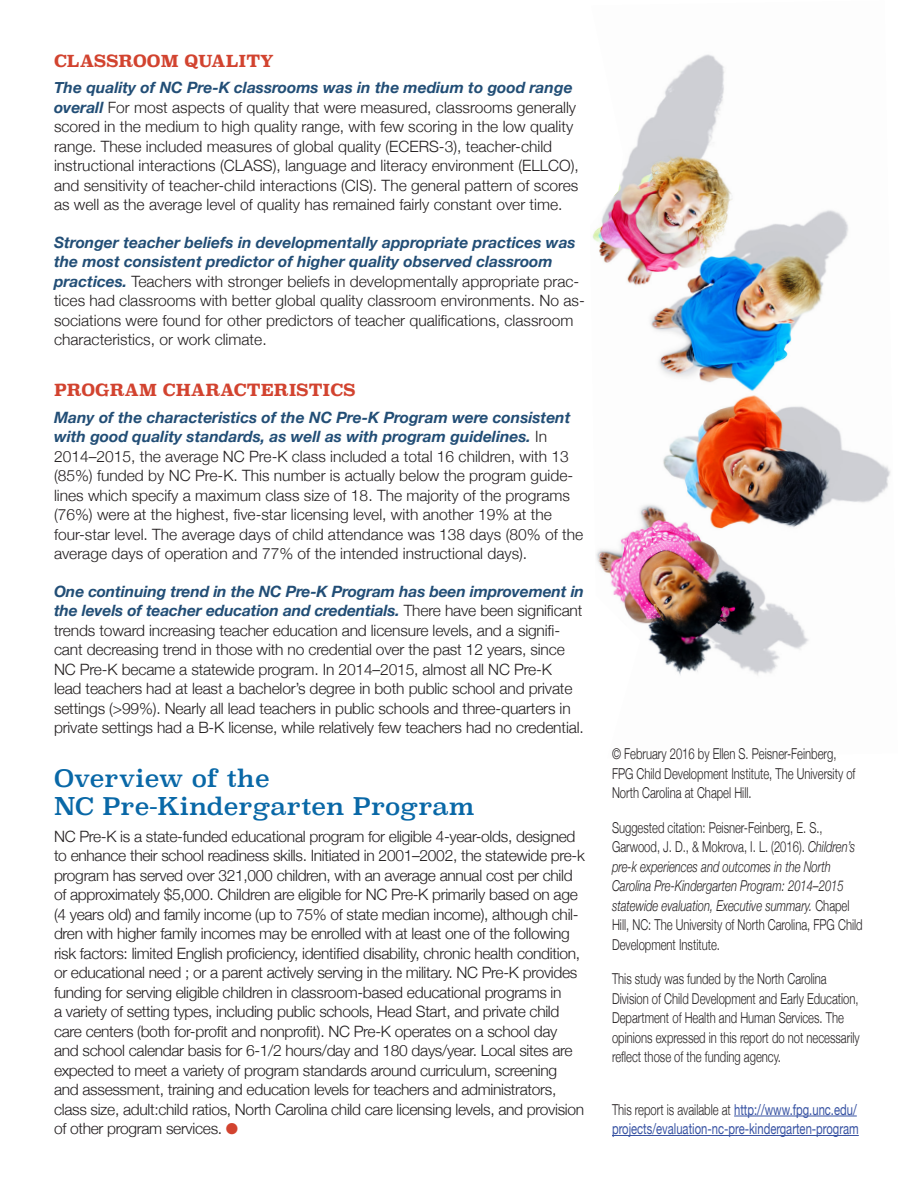
<style>
.page{position:relative;width:918px;height:1188px;background:#fff}
.page>*{position:absolute;margin:0;border:0;box-sizing:border-box;transform-origin:0 0}
.BodyText{font:24px/28.8px "Superclarendon";color:#0968a7}
.Sub2{font:700 16.5px "Superclarendon";color:#d2432f}
.BodyText-2{font:300 15.6px/19.5px "Helvetica Neue";letter-spacing:-.01em;color:#231f20}
.t1{font:300 15px/19.5px "Helvetica Neue";color:#231f20;scale:.75 1}
.t2{font:15px/19.5px "Helvetica Neue";color:#3853a3;scale:.75 1}
.s1{font-weight:700;font-style:italic;color:#224e76}
.s2{color:#d2432f}
.s3{font-style:italic}
.s4{font-weight:300;color:#231f20}
</style>
<div class="page">
<img style="left:592px;top:54px;width:299px;height:621px">
<hr style="left:734px;top:1116px;width:123px;height:1px;background:#3853a3">
<hr style="left:612px;top:1135px;width:247px;height:1px;background:#3853a3">
<p class="Sub2" style="left:54px;top:48px;width:221px">CLASSROOM QUALITY</p>
<p class="BodyText-2" style="left:54px;top:77px;width:526px"><span class="s1">The quality of NC Pre-K classrooms was in the medium to good range overall</span> For most aspects of quality that were measured, classrooms generally scored in the medium to high quality range, with few scoring in the low quality range. These included measures of global quality (ECERS-3), teacher-child instructional interactions (CLASS), language and literacy environment (ELLCO), and sensitivity of teacher-child interactions (CIS). The general pattern of scores as well as the average level of quality has remained fairly constant over time.</p>
<p class="BodyText-2" style="left:54px;top:231px;width:532px"><span class="s1">Stronger teacher beliefs in developmentally appropriate practices was the most consistent predictor of higher quality observed classroom practices.</span> Teachers with stronger beliefs in developmentally appropriate prac&shy;tices had classrooms with better global quality classroom environments. No as&shy;sociations were found for other predictors of teacher qualifications, classroom characteristics, or work climate.</p>
<p class="Sub2" style="left:54px;top:378px;width:303px">PROGRAM CHARACTERISTICS</p>
<p class="BodyText-2" style="left:54px;top:406px;width:531px"><span class="s1">Many of the characteristics of the NC Pre-K Program were consistent with good quality standards, as well as with program guidelines.</span> In 2014–2015, the average NC Pre-K class included a total 16 children, with 13 (85%) funded by NC Pre-K. This number is actually below the program guide&shy;lines which specify a maximum class size of 18. The majority of the programs (76%) were at the highest, five-star licensing level, with another 19% at the four-star level. The average days of child attendance was 138 days (80% of the average days of operation and 77% of the intended instructional days).</p>
<p class="BodyText-2" style="left:54px;top:580px;width:532px"><span class="s1">One continuing trend in the NC Pre-K Program has been improvement in the levels of teacher education and credentials.</span> There have been significant trends toward increasing teacher education and licensure levels, and a signifi&shy;cant decreasing trend in those with no credential over the past 12 years, since NC Pre-K became a statewide program. In 2014–2015, almost all NC Pre-K<br>lead teachers had at least a bachelor’s degree in both public school and private settings (&gt;99%). Nearly all lead teachers in public schools and three-quarters in private settings had a B-K license, while relatively few teachers had no credential.</p>
<p class="BodyText" style="left:54px;top:765px;width:422px">Overview of the<br>NC Pre-Kindergarten Program</p>
<p class="BodyText-2" style="left:54px;top:825px;width:532px">NC Pre-K is a state-funded educational program for eligible 4-year-olds, designed to enhance their school readiness skills. Initiated in 2001–2002, the statewide pre-k program has served over 321,000 children, with an average annual cost per child of approximately $5,000. Children are eligible for NC Pre-K primarily based on age (4 years old) and family income (up to 75% of state median income), although chil&shy;dren with higher family incomes may be enrolled with at least one of the following risk factors: limited English proficiency, identified disability, chronic health condition, or educational need ; or a parent actively serving in the military. NC Pre-K provides funding for serving eligible children in classroom-based educational programs in<br>a variety of setting types, including public schools, Head Start, and private child care centers (both for-profit and nonprofit). NC Pre-K operates on a school day and school calendar basis for 6-1/2 hours/day and 180 days/year. Local sites are expected to meet a variety of program standards around curriculum, screening and assessment, training and education levels for teachers and administrators, class size, adult:child ratios, North Carolina child care licensing levels, and provision of other program services. <span class="s2">●</span></p>
<p class="t1" style="left:612px;top:743px;width:326px">© February 2016 by Ellen S. Peisner-Feinberg,<br>FPG Child Development Institute, The University of<br>North Carolina at Chapel Hill.</p>
<p class="t1" style="left:612px;top:816px;width:336px">Suggested citation: Peisner-Feinberg, E. S., Garwood, J. D., &amp; Mokrova, I. L. (2016). <span class="s3">Children’s pre-k experiences and outcomes in the North Carolina Pre-Kindergarten Program: 2014–2015 statewide evaluation, Executive summary.</span> Chapel Hill, NC: The University of North Carolina, FPG Child Development Institute.</p>
<p class="t1" style="left:612px;top:968px;width:332px">This study was funded by the North Carolina Division of Child Development and Early Education, Department of Health and Human Services. The opinions expressed in this report do not necessarily reflect those of the funding agency.</p>
<p class="t2" style="left:612px;top:1100px;width:331px"><span class="s4">This report is available at</span> http://www.fpg.unc.edu/ projects/evaluation-nc-pre-kindergarten-program</p>
</div>
